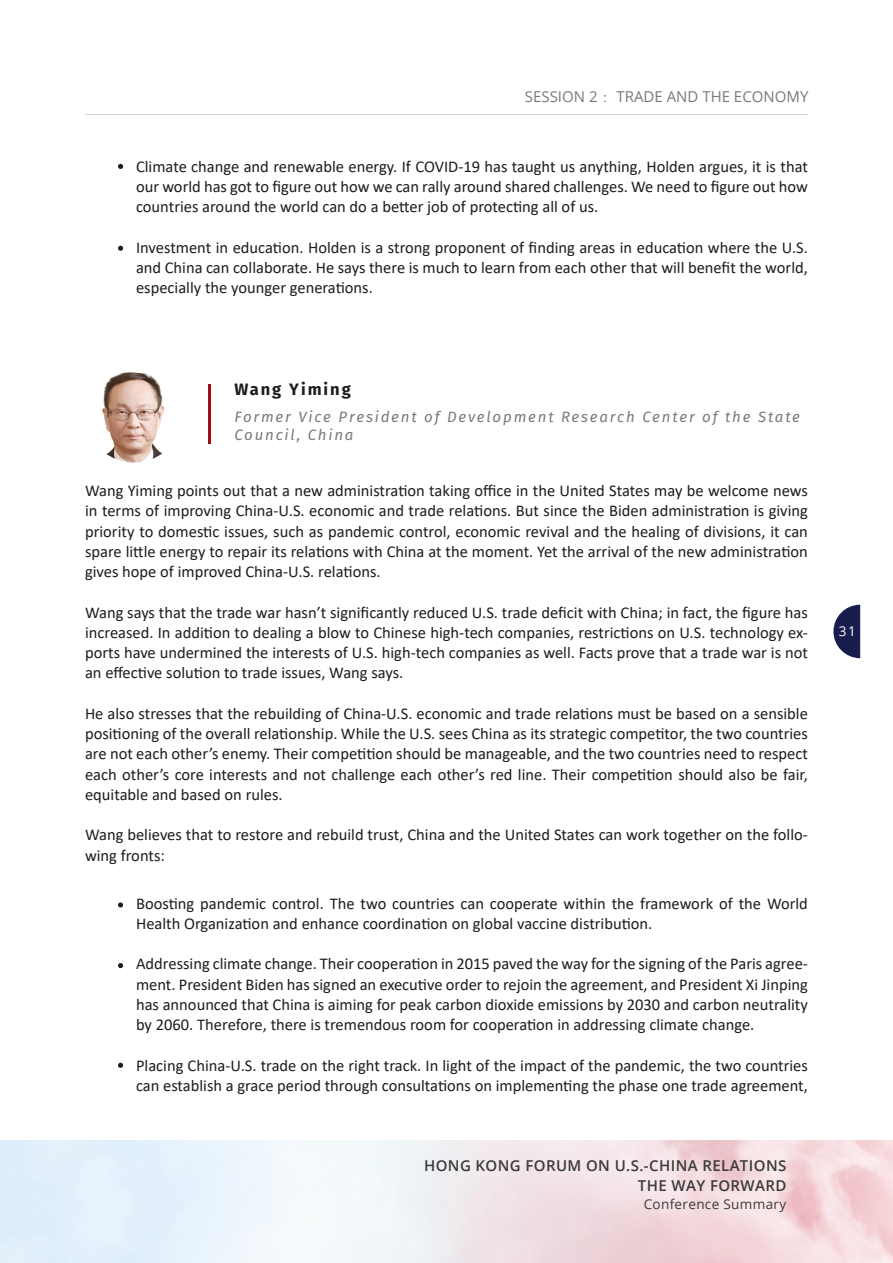
<style>
.page{position:relative;width:893px;height:1263px;background:#fff}
.page>*{position:absolute;margin:0;border:0;box-sizing:border-box;transform-origin:0 0}
.t1{font:16.5px/20.2px "Calibri";color:#1d1d1b;text-align:justify}
.t2{font:700 16.5px "Fira Sans";letter-spacing:.12em;color:#1d1d1b}
.t3{font:italic 15px/18px "Fira Sans";letter-spacing:.12em;color:#79797e}
.t4{font:600 15px/19.5px "Open Sans";letter-spacing:.025em;color:#3c3a3a;text-align:right}
.t5{font:15px "Open Sans";color:#79797e}
.t6{font:13.5px "Open Sans";letter-spacing:.025em;color:#3c3a3a}
.t7{font:13.5px "Open Sans";color:#fff}
.s1{font-family:"Adobe Song Std";font-weight:300}
</style>
<div class="page">
<svg style="left:118px;top:164px;width:5px;height:5px"></svg>
<svg style="left:118px;top:246px;width:5px;height:5px"></svg>
<svg style="left:118px;top:902px;width:5px;height:5px"></svg>
<svg style="left:118px;top:963px;width:5px;height:5px"></svg>
<svg style="left:118px;top:1063px;width:5px;height:5px"></svg>
<svg style="left:833px;top:605px;width:27px;height:53px"></svg>
<hr style="left:85px;top:114px;width:723px;height:1px;background:#d4d3d5">
<img style="left:102px;top:372px;width:62px;height:90px">
<hr style="left:208px;top:384px;width:3px;height:59px;background:#9f0f12">
<p class="t5" style="left:525px;top:86px;width:285px">SESSION 2 <span class="s1">：</span>TRADE AND THE ECONOMY</p>
<p class="t1" style="left:136px;top:156px;width:673px">Climate change and renewable energy. If COVID-19 has taught us anything, Holden argues, it is that our world has got to figure out how we can rally around shared challenges. We need to figure out how countries around the world can do a better job of protecting all of us.</p>
<p class="t1" style="left:136px;top:237px;width:673px">Investment in education. Holden is a strong proponent of finding areas in education where the U.S. and China can collaborate. He says there is much to learn from each other that will benefit the world, especially the younger generations.</p>
<p class="t2" style="left:234px;top:378px;width:118px">Wang Yiming</p>
<p class="t3" style="left:234px;top:409px;width:567px">Former Vice President of Development Research Center of the State<br>Council, China</p>
<p class="t1" style="left:85px;top:480px;width:724px">Wang Yiming points out that a new administration taking office in the United States may be welcome news in terms of improving China-U.S. economic and trade relations. But since the Biden administration is giving priority to domestic issues, such as pandemic control, economic revival and the healing of divisions, it can spare little energy to repair its relations with China at the moment. Yet the arrival of the new administration gives hope of improved China-U.S. relations.</p>
<p class="t1" style="left:85px;top:602px;width:724px">Wang says that the trade war hasn’t significantly reduced U.S. trade deficit with China; in fact, the figure has increased. In addition to dealing a blow to Chinese high-tech companies, restrictions on U.S. technology ex&shy;ports have undermined the interests of U.S. high-tech companies as well. Facts prove that a trade war is not an effective solution to trade issues, Wang says.</p>
<p class="t1" style="left:85px;top:703px;width:724px">He also stresses that the rebuilding of China-U.S. economic and trade relations must be based on a sensible positioning of the overall relationship. While the U.S. sees China as its strategic competitor, the two countries are not each other’s enemy. Their competition should be manageable, and the two countries need to respect each other’s core interests and not challenge each other’s red line. Their competition should also be fair, equitable and based on rules.</p>
<p class="t1" style="left:85px;top:824px;width:724px">Wang believes that to restore and rebuild trust, China and the United States can work together on the follo&shy;wing fronts:</p>
<p class="t1" style="left:136px;top:892px;width:673px">Boosting pandemic control. The two countries can cooperate within the framework of the World<br>Health Organization and enhance coordination on global vaccine distribution.</p>
<p class="t1" style="left:136px;top:953px;width:673px">Addressing climate change. Their cooperation in 2015 paved the way for the signing of the Paris agree&shy;ment. President Biden has signed an executive order to rejoin the agreement, and President Xi Jinping has announced that China is aiming for peak carbon dioxide emissions by 2030 and carbon neutrality by 2060. Therefore, there is tremendous room for cooperation in addressing climate change.</p>
<p class="t1" style="left:136px;top:1054px;width:673px">Placing China-U.S. trade on the right track. In light of the impact of the pandemic, the two countries can establish a grace period through consultations on implementing the phase one trade agreement,</p>
<p class="t4" style="left:424px;top:1156px;width:364px">HONG KONG FORUM ON U.S.-CHINA RELATIONS<br>THE WAY FORWARD</p>
<p class="t6" style="left:644px;top:1195px;width:144px">Conference Summary</p>
<p class="t7" style="left:839px;top:622px;width:19px">31</p>
</div>
